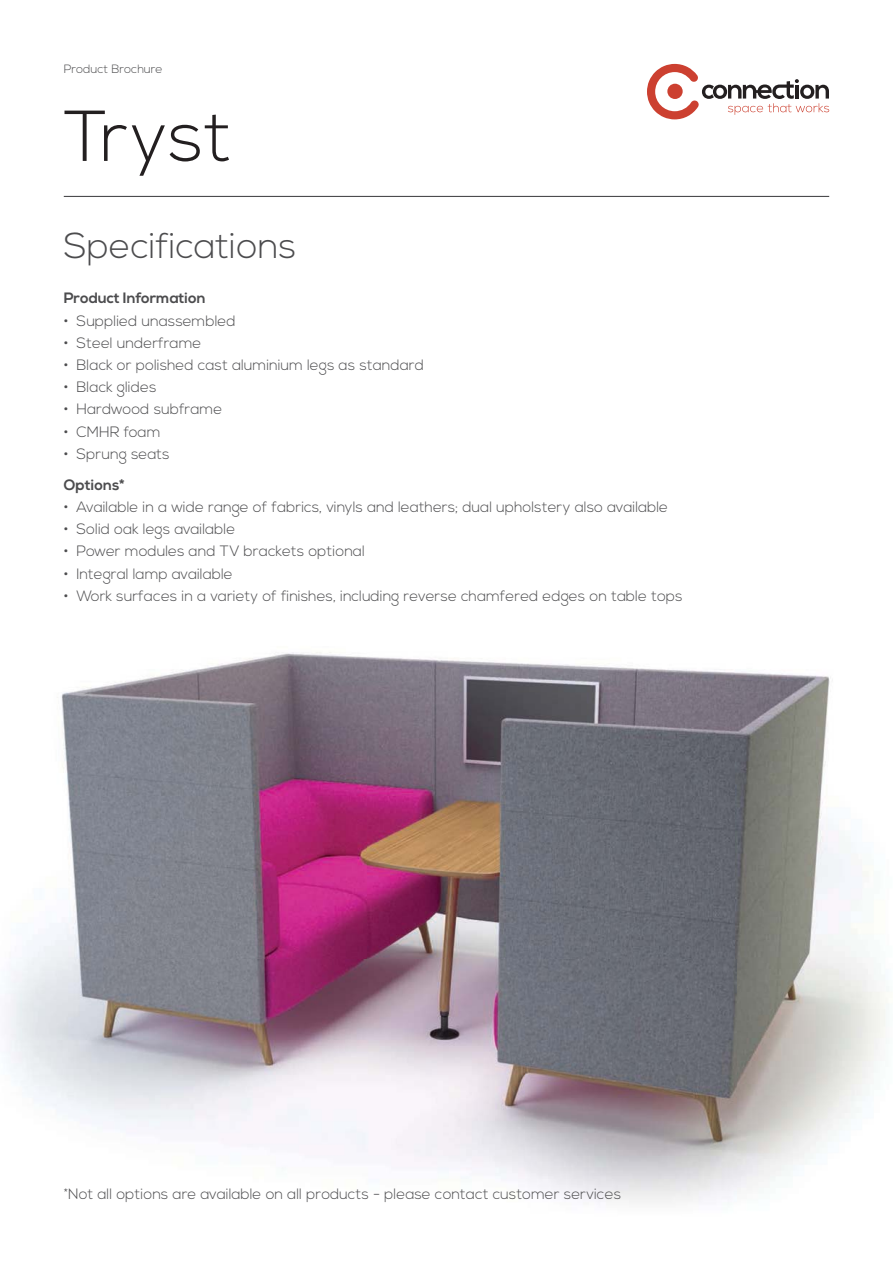
<style>
.page{position:relative;width:893px;height:1263px;background:#fff}
.page>*{position:absolute;margin:0;border:0;box-sizing:border-box;transform-origin:0 0}
.t1{font:300 72px "Nexa";color:#231f20}
.t2{font:300 36px "Nexa";color:#4c4c4e}
.t3{font:300 15px "Nexa";color:#4c4c4e}
.t4{font:700 15px "Nexa";color:#4c4c4e}
.t5{font:300 12px "Nexa";color:#4c4c4e}
</style>
<div class="page">
<hr style="left:64px;top:196px;width:765px;height:1px;background:#4c4c4e">
<svg style="left:647px;top:64px;width:182px;height:55px"></svg>
<img style="left:5px;top:652px;width:882px;height:551px">
<p class="t5" style="left:64px;top:64px;width:100px">Product Brochure</p>
<h1 class="t1" style="left:64px;top:109px;width:170px">Tryst</h1>
<h2 class="t2" style="left:64px;top:232px;width:234px">Specifications</h2>
<p class="t4" style="left:64px;top:289px;width:143px">Product Information</p>
<p class="t3" style="left:64px;top:315px;width:173px">• Supplied unassembled</p>
<p class="t3" style="left:64px;top:337px;width:139px">• Steel underframe</p>
<p class="t3" style="left:64px;top:359px;width:362px">• Black or polished cast aluminium legs as standard</p>
<p class="t3" style="left:64px;top:382px;width:94px">• Black glides</p>
<p class="t3" style="left:64px;top:404px;width:160px">• Hardwood subframe</p>
<p class="t3" style="left:64px;top:426px;width:98px">• CMHR foam</p>
<p class="t3" style="left:64px;top:448px;width:107px">• Sprung seats</p>
<p class="t4" style="left:64px;top:476px;width:62px">Options*</p>
<p class="t3" style="left:64px;top:501px;width:606px">• Available in a wide range of fabrics, vinyls and leathers; dual upholstery also available</p>
<p class="t3" style="left:64px;top:523px;width:173px">• Solid oak legs available</p>
<p class="t3" style="left:64px;top:546px;width:303px">• Power modules and TV brackets optional</p>
<p class="t3" style="left:64px;top:568px;width:170px">• Integral lamp available</p>
<p class="t3" style="left:64px;top:590px;width:620px">• Work surfaces in a variety of finishes, including reverse chamfered edges on table tops</p>
<p class="t3" style="left:64px;top:1188px;width:559px">*Not all options are available on all products - please contact customer services</p>
</div>
